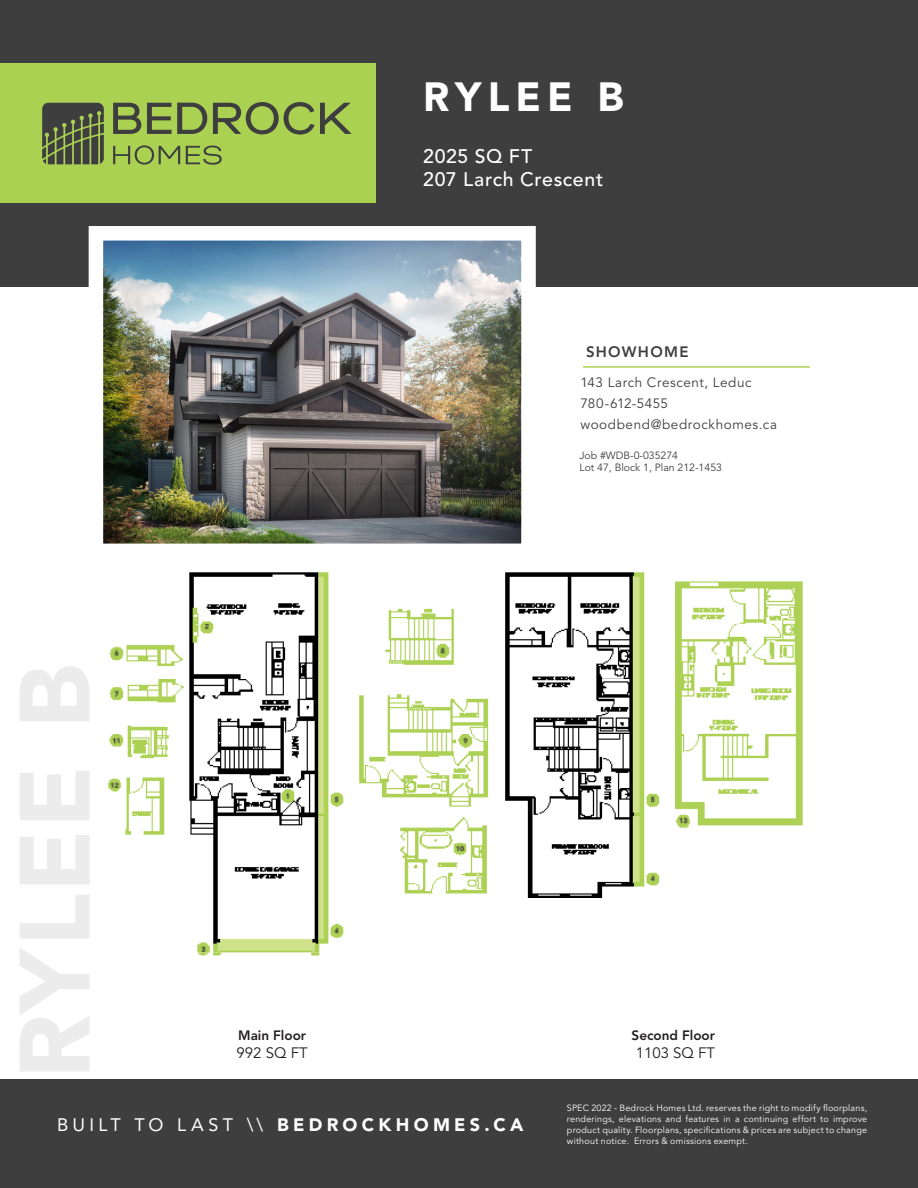
<style>
.page{position:relative;width:918px;height:1188px;background:#3e3e3f}
.page>*{position:absolute;margin:0;border:0;box-sizing:border-box;transform-origin:0 0}
.t1{font:900 40.5px "Avenir LT Std";letter-spacing:.145em;color:#fff}
.t2{font:500 19.5px "Avenir LT Std";letter-spacing:.03em;color:#fff}
.t3{font:900 18px "Avenir LT Std";letter-spacing:.24em;color:#fff}
.t4{font:15px "Avenir LT Std";color:#231f20}
.t5{font:800 15px "Avenir LT Std";letter-spacing:.085em;color:#3e3e3f}
.t6{font:13.5px "Avenir LT Std";letter-spacing:.04em;color:#3e3e3f}
.t7{font:800 13.5px "Avenir LT Std";color:#231f20}
.t8{font:10.5px "Avenir LT Std";color:#3e3e3f}
.t9{font:9px/10.8px "Avenir LT Std";letter-spacing:.025em;color:#fff;text-align:justify}
.s1{font-weight:400}
</style>
<div class="page">
<div style="left:0;top:287px;width:918px;height:792px;background:#fff"></div>
<img style="left:105px;top:242px;width:415px;height:300px">
<div style="left:89px;top:226px;width:447px;height:332px;border:15px solid #fff"></div>
<hr style="left:583px;top:366px;width:227px;height:2px;background:#abd153">
<div style="left:0;top:64px;width:376px;height:139px;background:#abd153"></div>
<svg style="left:42px;top:103px;width:62px;height:61px"></svg>
<svg style="left:113px;top:103px;width:28px;height:31px"></svg>
<svg style="left:147px;top:103px;width:60px;height:31px"></svg>
<svg style="left:213px;top:102px;width:139px;height:33px"></svg>
<svg style="left:113px;top:145px;width:67px;height:20px"></svg>
<svg style="left:186px;top:146px;width:36px;height:19px"></svg>
<img style="left:108px;top:572px;width:695px;height:326px">
<img style="left:197px;top:898px;width:147px;height:55px">
<img style="left:198px;top:953px;width:122px;height:3px">
<p class="t1" style="left:423px;top:72px;width:202px">RYLEE B</p>
<p class="t2" style="left:423px;top:145px;width:111px">2025 SQ FT</p>
<p class="t2" style="left:423px;top:168px;width:181px">207 Larch Crescent</p>
<p class="t5" style="left:586px;top:343px;width:104px">SHOWHOME</p>
<p class="t6" style="left:580px;top:375px;width:173px">143 Larch Crescent, Leduc</p>
<p class="t6" style="left:580px;top:396px;width:89px">780-612-5455</p>
<p class="t6" style="left:580px;top:417px;width:198px">woodbend@bedrockhomes.ca</p>
<p class="t8" style="left:579px;top:449px;width:100px">Job #WDB-0-035274</p>
<p class="t8" style="left:579px;top:462px;width:144px">Lot 47, Block 1, Plan 212-1453</p>
<p class="t7" style="left:238px;top:1027px;width:69px">Main Floor</p>
<p class="t4" style="left:237px;top:1044px;width:73px">992 SQ FT</p>
<h3 class="t3" style="left:57px;top:1114px;width:468px"><span class="s1">BUILT TO LAST \\</span> BEDROCKHOMES.CA</h3>
<p class="t7" style="left:632px;top:1027px;width:85px">Second Floor</p>
<p class="t4" style="left:636px;top:1044px;width:81px">1103 SQ FT</p>
<p class="t9" style="left:567px;top:1103px;width:302px">SPEC 2022 - Bedrock Homes Ltd. reserves the right to modify floorplans, renderings, elevations and features in a continuing effort to improve product quality. Floorplans, specifications &amp; prices are subject to change without notice. Errors &amp; omissions exempt.</p>
</div>
